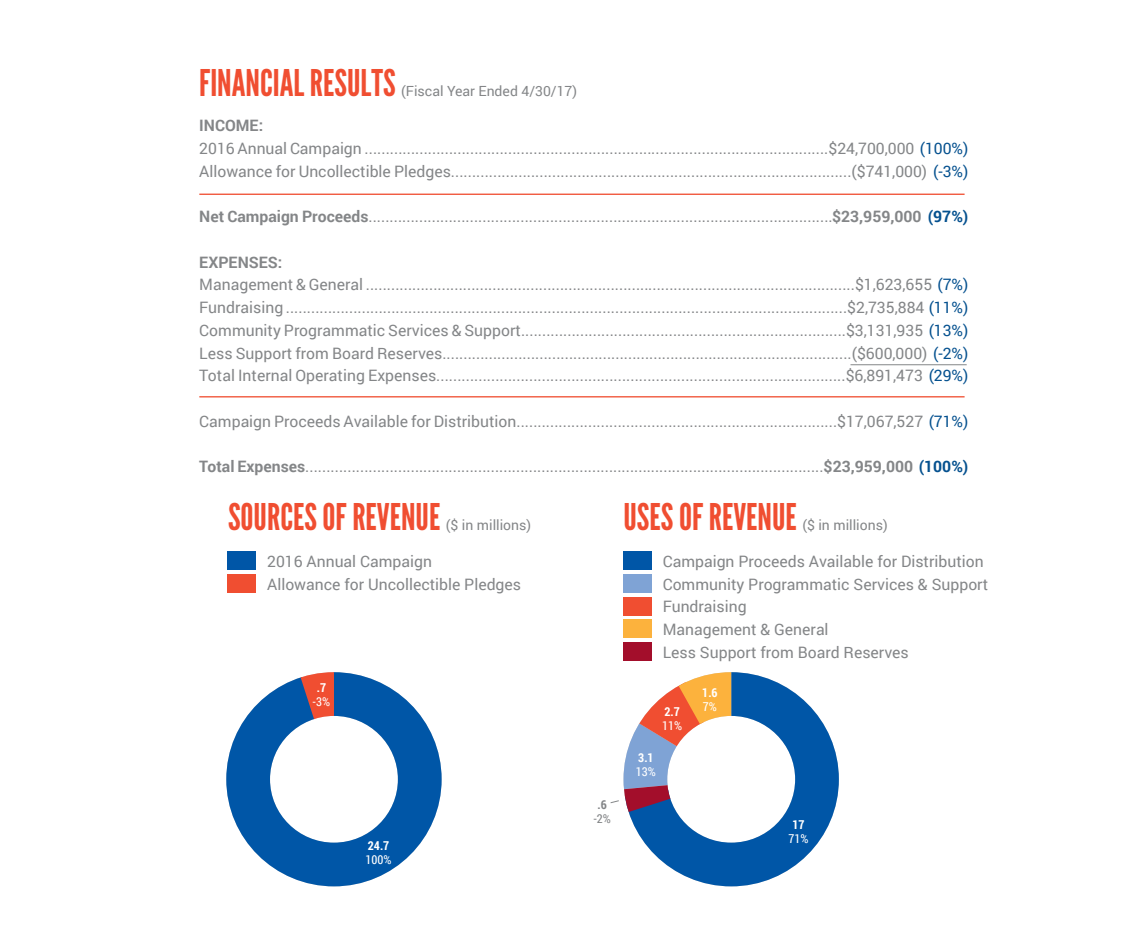
<style>
.page{position:relative;width:1134px;height:945px;background:#fff}
.page>*{position:absolute;margin:0;border:0;box-sizing:border-box;transform-origin:0 0}
.t1{font:36.75px "League Gothic";color:#f04e31}
.t2{font:15.75px/22.8px "Roboto";color:#848688}
.t3{font:14px "Roboto";color:#848688}
.t4{font:12.25px "Roboto Condensed";color:#fff}
.t5{font:700 12.25px "Roboto Condensed";color:#fff}
.t6{font:12.25px "Roboto Condensed";color:#848688}
.t7{font:700 12.25px "Roboto Condensed";color:#848688}
.s1{font-weight:700}
.s2{color:#05518f}
.s3{font-weight:700;color:#05518f}
</style>
<div class="page">
<svg style="left:632px;top:672px;width:207px;height:214px;fill:#0056a7"></svg>
<svg style="left:226px;top:672px;width:216px;height:214px;fill:#0056a7"></svg>
<svg style="left:293px;top:672px;width:41px;height:109px"></svg>
<hr style="left:199px;top:194px;width:766px;height:1px;background:#f04e31">
<hr style="left:199px;top:396px;width:766px;height:1px;background:#f04e31">
<div style="left:228px;top:551px;width:28px;height:19px;background:#0056a7"></div>
<div style="left:228px;top:574px;width:28px;height:19px;background:#f04e31"></div>
<div style="left:623px;top:551px;width:29px;height:19px;background:#0056a7"></div>
<div style="left:623px;top:574px;width:29px;height:19px;background:#7fa3d5"></div>
<div style="left:623px;top:597px;width:29px;height:18px;background:#f04e31"></div>
<div style="left:623px;top:619px;width:29px;height:19px;background:#fcb23d"></div>
<hr style="left:850px;top:364px;width:117px;height:1px;background:#848688">
<div style="left:623px;top:642px;width:29px;height:19px;background:#a30e2b"></div>
<svg style="left:610px;top:672px;width:121px;height:150px"></svg>
<h1 class="t1" style="left:199px;top:61px;width:198px">FINANCIAL RESULTS</h1>
<p class="t3" style="left:401px;top:81px;width:177px">(Fiscal Year Ended 4/30/17)</p>
<p class="t2" style="left:199px;top:114px;width:771px"><span class="s1">INCOME:<br></span>2016 Annual Campaign ..............................................................................................................$24,700,000 <span class="s2">(100%)<br></span>Allowance for Uncollectible Pledges...............................................................................................($741,000) <span class="s2">(-3%)</span></p>
<p class="t2" style="left:199px;top:205px;width:771px"><span class="s1">Net Campaign Proceeds</span>..............................................................................................................<span class="s1">$23,959,000</span> <span class="s3">(97%)</span></p>
<p class="t2" style="left:199px;top:250px;width:771px"><span class="s1">EXPENSES:<br></span>Management &amp; General ....................................................................................................................$1,623,655 <span class="s2">(7%)<br></span>Fundraising .....................................................................................................................................$2,735,884 <span class="s2">(11%)<br></span>Community Programmatic Services &amp; Support.............................................................................$3,131,935 <span class="s2">(13%)<br></span>Less Support from Board Reserves.................................................................................................($600,000) <span class="s2">(-2%)<br></span>Total Internal Operating Expenses.................................................................................................$6,891,473 <span class="s2">(29%)</span></p>
<p class="t2" style="left:199px;top:409px;width:771px">Campaign Proceeds Available for Distribution............................................................................$17,067,527 <span class="s2">(71%)</span></p>
<p class="t2" style="left:199px;top:455px;width:771px"><span class="s1">Total Expenses</span>...........................................................................................................................<span class="s1">$23,959,000</span> <span class="s3">(100%)</span></p>
<h1 class="t1" style="left:228px;top:495px;width:214px">SOURCES OF REVENUE</h1>
<p class="t3" style="left:446px;top:515px;width:87px">($ in millions)</p>
<h1 class="t1" style="left:624px;top:495px;width:175px">USES OF REVENUE</h1>
<p class="t3" style="left:802px;top:515px;width:87px">($ in millions)</p>
<p class="t2" style="left:267px;top:549px;width:255px">2016 Annual Campaign<br>Allowance for Uncollectible Pledges</p>
<p class="t2" style="left:663px;top:549px;width:327px">Campaign Proceeds Available for Distribution<br>Community Programmatic Services &amp; Support<br>Fundraising<br>Management &amp; General<br>Less Support from Board Reserves</p>
<p class="t5" style="left:317px;top:679px;width:11px">.7</p>
<p class="t4" style="left:313px;top:693px;width:19px">-3%</p>
<p class="t5" style="left:664px;top:703px;width:17px">2.7</p>
<p class="t4" style="left:662px;top:717px;width:22px">11%</p>
<p class="t5" style="left:702px;top:684px;width:17px">1.6</p>
<p class="t4" style="left:703px;top:698px;width:16px">7%</p>
<p class="t5" style="left:638px;top:749px;width:17px">3.1</p>
<p class="t4" style="left:636px;top:763px;width:22px">13%</p>
<p class="t5" style="left:368px;top:837px;width:23px">24.7</p>
<p class="t4" style="left:366px;top:851px;width:28px">100%</p>
<p class="t7" style="left:598px;top:796px;width:11px">.6</p>
<p class="t6" style="left:593px;top:810px;width:19px">-2%</p>
<p class="t5" style="left:792px;top:816px;width:14px">17</p>
<p class="t4" style="left:788px;top:831px;width:22px">71%</p>
</div>
